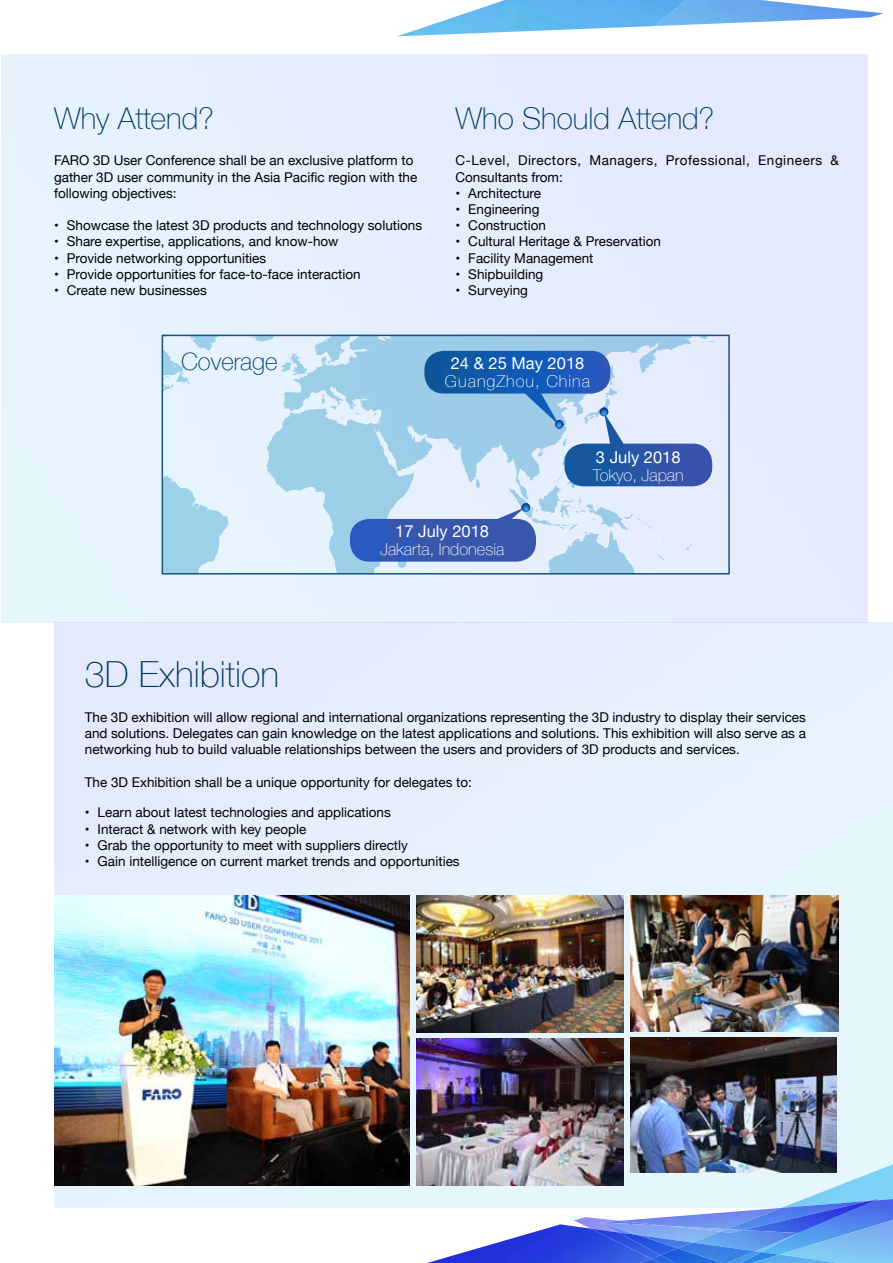
<style>
.page{position:relative;width:893px;height:1263px;background:#fff}
.page>*{position:absolute;margin:0;border:0;box-sizing:border-box;transform-origin:0 0}
.t1{font:100 36px "Helvetica Neue";color:#003b64}
.t2{font:100 30px "Helvetica Neue";color:#003b64}
.t3{font:100 24px "Helvetica Neue";color:#003b64}
.t4{font:16.5px "Helvetica Neue";color:#fff}
.t5{font:100 16.5px "Helvetica Neue";color:#fff}
.t6{font:100 16.5px "Helvetica Neue";letter-spacing:.06em;color:#fff}
.t7{font:13.5px/16.2px "Helvetica Neue";color:#000;text-align:justify}
.t8{font:13.5px/16.2px "Helvetica Neue";letter-spacing:.04em;color:#000}
</style>
<div class="page">
<div style="left:54px;top:622px;width:839px;height:585px;background:#e6f0fd"></div>
<img style="left:619px;top:1212px;width:108px;height:14px">
<img style="left:427px;top:1224px;width:213px;height:39px">
<img style="left:781px;top:1164px;width:112px;height:35px">
<img style="left:727px;top:1199px;width:166px;height:30px">
<img style="left:640px;top:1258px;width:12px;height:5px">
<img style="left:761px;top:1252px;width:18px;height:2px">
<img style="left:779px;top:1220px;width:114px;height:43px">
<img style="left:761px;top:1254px;width:79px;height:9px">
<svg style="left:564px;top:1215px;width:17px;height:5px"></svg>
<img style="left:574px;top:1217px;width:45px;height:15px">
<img style="left:600px;top:1221px;width:66px;height:1px">
<img style="left:590px;top:1228px;width:62px;height:30px">
<img style="left:618px;top:1242px;width:42px;height:13px">
<img style="left:652px;top:1255px;width:8px;height:8px">
<img style="left:660px;top:1248px;width:18px;height:15px">
<svg style="left:870px;top:1198px;width:10px;height:3px"></svg>
<img style="left:743px;top:1200px;width:132px;height:33px">
<img style="left:720px;top:1226px;width:7px;height:3px">
<img style="left:720px;top:1229px;width:78px;height:23px">
<img style="left:755px;top:1251px;width:6px;height:12px">
<img style="left:600px;top:1222px;width:120px;height:20px">
<img style="left:638px;top:1235px;width:54px;height:13px">
<img style="left:692px;top:1230px;width:106px;height:21px">
<img style="left:678px;top:1242px;width:77px;height:21px">
<img style="left:1px;top:54px;width:866px;height:568px">
<svg style="left:424px;top:351px;width:288px;height:135px;background:#8aafda"></svg>
<svg style="left:350px;top:503px;width:186px;height:59px;background:#6180c4"></svg>
<img style="left:686px;top:0;width:197px;height:25px">
<img style="left:398px;top:0;width:288px;height:36px">
<img style="left:630px;top:1038px;width:206px;height:134px">
<img style="left:417px;top:1038px;width:207px;height:147px">
<img style="left:630px;top:895px;width:209px;height:136px">
<img style="left:417px;top:895px;width:207px;height:137px">
<img style="left:54px;top:895px;width:356px;height:290px">
<h2 class="t2" style="left:54px;top:95px;width:162px">Why Attend?</h2>
<p class="t7" style="left:54px;top:153px;width:365px;text-align:left">FARO 3D User Conference shall be an exclusive platform to gather 3D user community in the Asia Pacific region with the following objectives:</p>
<p class="t7" style="left:54px;top:218px;width:370px">• Showcase the latest 3D products and technology solutions</p>
<p class="t7" style="left:54px;top:234px;width:286px">• Share expertise, applications, and know-how</p>
<p class="t7" style="left:54px;top:250px;width:214px">• Provide networking opportunities</p>
<p class="t7" style="left:54px;top:267px;width:308px">• Provide opportunities for face-to-face interaction</p>
<p class="t7" style="left:54px;top:283px;width:154px">• Create new businesses</p>
<h3 class="t3" style="left:181px;top:343px;width:98px">Coverage</h3>
<h2 class="t2" style="left:455px;top:95px;width:261px">Who Should Attend?</h2>
<p class="t8" style="left:455px;top:153px;width:385px">C-Level, Directors, Managers, Professional, Engineers &amp;<br>Consultants from:</p>
<p class="t7" style="left:455px;top:186px;width:87px">• Architecture</p>
<p class="t7" style="left:455px;top:202px;width:86px">• Engineering</p>
<p class="t7" style="left:455px;top:218px;width:92px">• Construction</p>
<p class="t7" style="left:455px;top:234px;width:207px">• Cultural Heritage &amp; Preservation</p>
<p class="t7" style="left:455px;top:250px;width:140px">• Facility Management</p>
<p class="t7" style="left:455px;top:267px;width:89px">• Shipbuilding</p>
<p class="t7" style="left:455px;top:283px;width:74px">• Surveying</p>
<p class="t4" style="left:451px;top:351px;width:135px">24 &amp; 25 May 2018</p>
<p class="t6" style="left:445px;top:369px;width:147px">GuangZhou, China</p>
<p class="t4" style="left:596px;top:445px;width:86px">3 July 2018</p>
<p class="t5" style="left:593px;top:462px;width:93px">Tokyo, Japan</p>
<p class="t4" style="left:395px;top:519px;width:95px">17 July 2018</p>
<p class="t5" style="left:380px;top:537px;width:126px">Jakarta, Indonesia</p>
<h1 class="t1" style="left:85px;top:647px;width:196px">3D Exhibition</h1>
<p class="t7" style="left:85px;top:710px;width:723px">The 3D exhibition will allow regional and international organizations representing the 3D industry to display their services and solutions. Delegates can gain knowledge on the latest applications and solutions. This exhibition will also serve as a networking hub to build valuable relationships between the users and providers of 3D products and services.</p>
<p class="t7" style="left:85px;top:775px;width:389px">The 3D Exhibition shall be a unique opportunity for delegates to:</p>
<p class="t7" style="left:85px;top:805px;width:308px">• Learn about latest technologies and applications</p>
<p class="t7" style="left:85px;top:821px;width:223px">• Interact &amp; network with key people</p>
<p class="t7" style="left:85px;top:838px;width:325px">• Grab the opportunity to meet with suppliers directly</p>
<p class="t7" style="left:85px;top:854px;width:376px">• Gain intelligence on current market trends and opportunities</p>
</div>
